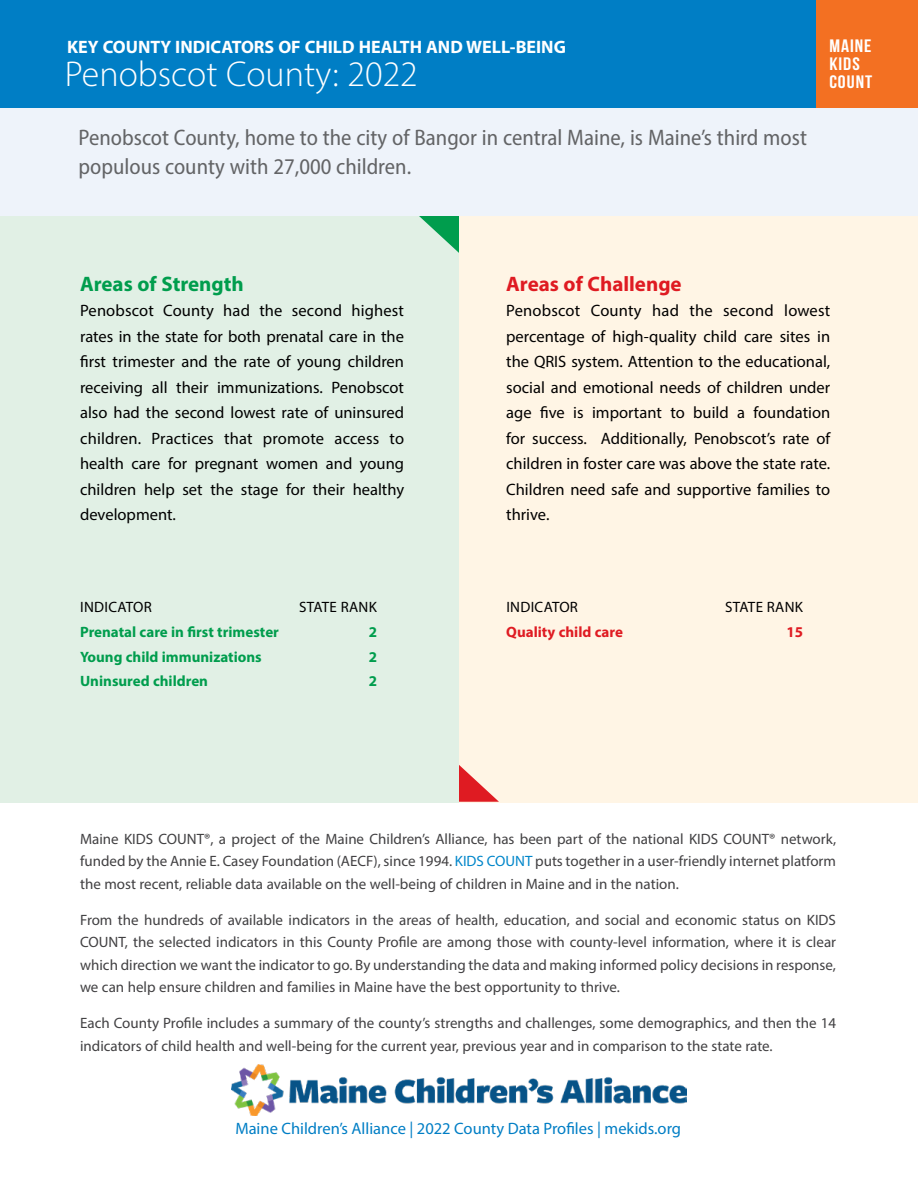
<style>
.page{position:relative;width:918px;height:1188px;background:#fff}
.page>*{position:absolute;margin:0;border:0;box-sizing:border-box;transform-origin:0 0}
.COUNTY{font:300 36px "Myriad Pro";color:#fff}
.Lead_smaller{font:semi-condensed 22.5px/28.5px "Myriad Pro";color:#636466}
.Areas_of_Challenge{font:700 21px "Myriad Pro";color:#df1b22}
.Areas_of_Strength{font:700 21px "Myriad Pro";color:#009d4d}
.t1{font:700 18px "Myriad Pro";color:#fff}
.t2{font:18px/18px "Bebas Neue";letter-spacing:.05em;color:#fff;scale:1.1 1}
.Areas_of_COPY{font:16.5px/25.5px "Myriad Pro";color:#000;text-align:justify}
.t3{font:16.5px "Myriad Pro";color:#007ec5}
.t4{font:15px/22.5px "Myriad Pro";color:#414042;text-align:justify}
.metric_body_good{font:700 15px "Myriad Pro";color:#009d4d}
.metric_title{font:15px "Myriad Pro";letter-spacing:.02em;color:#000}
.metric_body_good-2{font:700 15px "Myriad Pro";color:#df1b22}
.s1{color:#0086ca}
</style>
<div class="page">
<div style="left:0;top:216px;width:459px;height:586px;background:#e1f0e5"></div>
<div style="left:459px;top:216px;width:459px;height:586px;background:#fff5e5"></div>
<div style="left:815px;top:0;width:103px;height:108px;background:#f37022"></div>
<div style="left:0;top:108px;width:918px;height:108px;background:#eef3fa"></div>
<div style="left:0;top:0;width:815px;height:108px;background:#007ec5"></div>
<svg style="left:419px;top:216px;width:40px;height:37px"></svg>
<svg style="left:459px;top:765px;width:40px;height:37px"></svg>
<img style="left:231px;top:1064px;width:456px;height:52px">
<p class="t1" style="left:67px;top:35px;width:500px">KEY COUNTY INDICATORS OF CHILD HEALTH AND WELL-BEING</p>
<p class="COUNTY" style="left:65px;top:53px;width:355px">Penobscot County: 2022</p>
<p class="Lead_smaller" style="left:79px;top:123px;width:730px">Penobscot County, home to the city of Bangor in central Maine, is Maine’s third most populous county with 27,000 children.</p>
<p class="t2" style="left:829px;top:37px;width:41px">MAINE<br>KIDS<br>COUNT</p>
<p class="Areas_of_Strength" style="left:80px;top:270px;width:165px">Areas of Strength</p>
<p class="Areas_of_COPY" style="left:80px;top:298px;width:326px">Penobscot County had the second highest rates in the state for both prenatal care in the first trimester and the rate of young children receiving all their immunizations. Penobscot also had the second lowest rate of uninsured children. Practices that promote access to health care for pregnant women and young children help set the stage for their healthy development.</p>
<p class="metric_title" style="left:80px;top:598px;width:73px">INDICATOR</p>
<p class="metric_title" style="left:299px;top:598px;width:79px">STATE RANK</p>
<p class="metric_body_good" style="left:80px;top:622px;width:200px">Prenatal care in first trimester</p>
<p class="metric_body_good" style="left:369px;top:622px;width:10px">2</p>
<p class="metric_body_good" style="left:80px;top:647px;width:183px">Young child immunizations</p>
<p class="metric_body_good" style="left:369px;top:647px;width:10px">2</p>
<p class="metric_body_good" style="left:80px;top:671px;width:129px">Uninsured children</p>
<p class="metric_body_good" style="left:369px;top:671px;width:10px">2</p>
<p class="Areas_of_Challenge" style="left:506px;top:270px;width:177px">Areas of Challenge</p>
<p class="Areas_of_COPY" style="left:506px;top:298px;width:326px">Penobscot County had the second lowest percentage of high-quality child care sites in the QRIS system. Attention to the educational, social and emotional needs of children under age five is important to build a foundation for success. Additionally, Penobscot’s rate of children in foster care was above the state rate.<br>Children need safe and supportive families to thrive.</p>
<p class="metric_title" style="left:506px;top:598px;width:73px">INDICATOR</p>
<p class="metric_title" style="left:725px;top:598px;width:79px">STATE RANK</p>
<p class="metric_body_good-2" style="left:506px;top:622px;width:118px">Quality child care</p>
<p class="metric_body_good-2" style="left:787px;top:622px;width:18px">15</p>
<p class="t4" style="left:80px;top:827px;width:758px">Maine KIDS COUNT®, a project of the Maine Children’s Alliance, has been part of the national KIDS COUNT® network, funded by the Annie E. Casey Foundation (AECF), since 1994. <span class="s1">KIDS COUNT</span> puts together in a user-friendly internet platform the most recent, reliable data available on the well-being of children in Maine and in the nation.</p>
<p class="t4" style="left:80px;top:908px;width:758px">From the hundreds of available indicators in the areas of health, education, and social and economic status on KIDS COUNT, the selected indicators in this County Profile are among those with county-level information, where it is clear which direction we want the indicator to go. By understanding the data and making informed policy decisions in response, we can help ensure children and families in Maine have the best opportunity to thrive.</p>
<p class="t4" style="left:80px;top:1012px;width:757px">Each County Profile includes a summary of the county’s strengths and challenges, some demographics, and then the 14 indicators of child health and well-being for the current year, previous year and in comparison to the state rate.</p>
<p class="t3" style="left:235px;top:1119px;width:447px">Maine Children’s Alliance | 2022 County Data Profiles | mekids.org</p>
</div>
